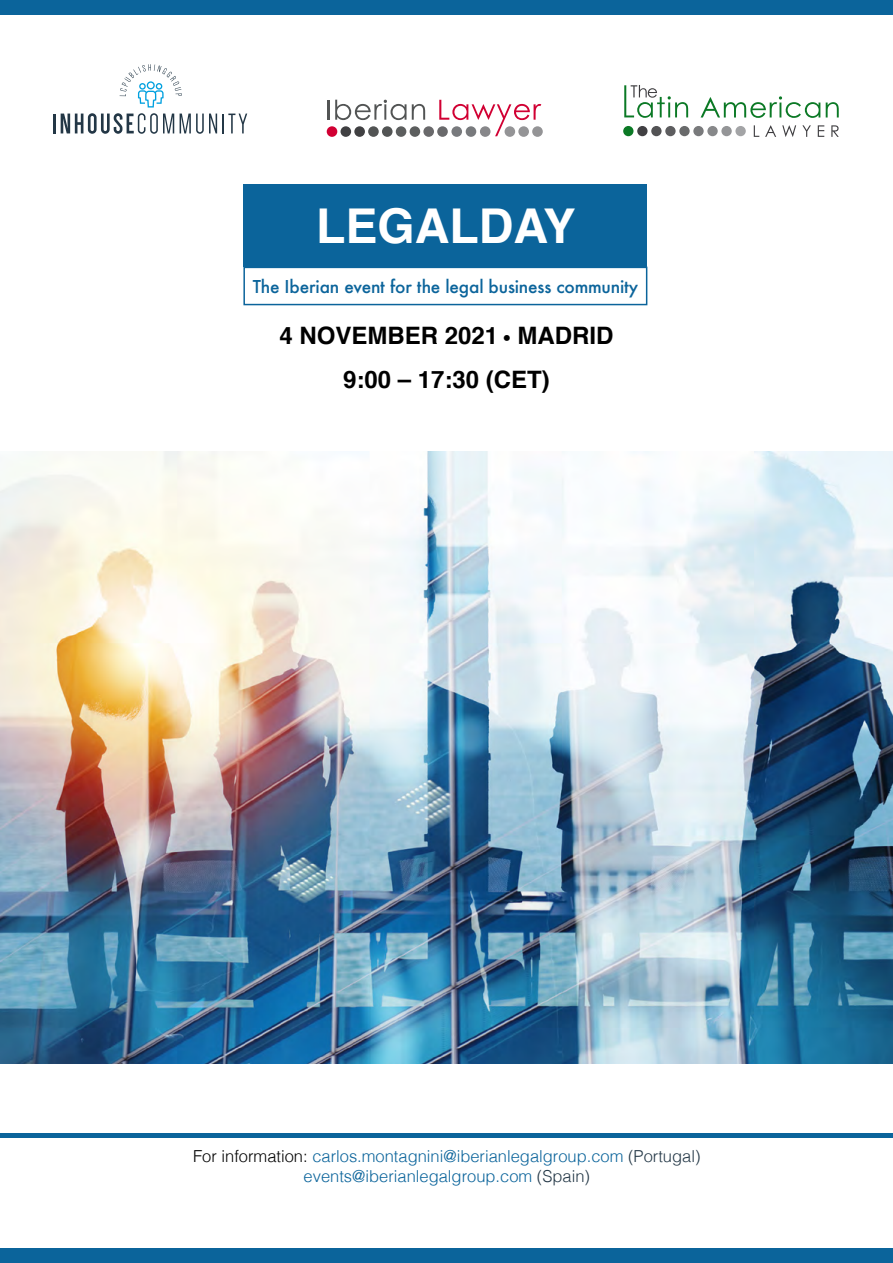
<style>
.page{position:relative;width:893px;height:1263px;background:#fff}
.page>*{position:absolute;margin:0;border:0;box-sizing:border-box;transform-origin:0 0}
.t1{font:700 48px "Helvetica";color:#fff}
.t2{font:700 24px/43.5px "Helvetica";color:#000;text-align:center}
.t3{font:500 17.25px "Futura";letter-spacing:-.01em;color:#0b649b}
.t4{font:300 16.5px/19.8px "Helvetica";color:#0b649b;text-align:center}
.s1{font-weight:300;font-size:16.5px}
.s2{color:#000}
.s3{color:#233746}
</style>
<div class="page">
<hr style="left:53px;top:114px;width:3px;height:19px;background:#233746">
<svg style="left:61px;top:64px;width:186px;height:70px"></svg>
<div style="left:243px;top:184px;width:404px;height:83px;background:#0b649b"></div>
<div style="left:0;top:0;width:893px;height:14px;background:#0b649b"></div>
<div style="left:0;top:1248px;width:893px;height:15px;background:#0b649b"></div>
<div style="left:327px;top:126px;width:10px;height:11px;background:#d10033;border-radius:50%"></div>
<div style="left:341px;top:126px;width:10px;height:11px;background:#404042;border-radius:50%"></div>
<div style="left:354px;top:126px;width:11px;height:11px;background:#404042;border-radius:50%"></div>
<div style="left:368px;top:126px;width:11px;height:11px;background:#525454;border-radius:50%"></div>
<div style="left:382px;top:126px;width:11px;height:11px;background:#525454;border-radius:50%"></div>
<div style="left:396px;top:126px;width:10px;height:11px;background:#5c5e5e;border-radius:50%"></div>
<div style="left:410px;top:126px;width:10px;height:11px;background:#5c5e5e;border-radius:50%"></div>
<div style="left:423px;top:126px;width:11px;height:11px;background:#69696b;border-radius:50%"></div>
<svg style="left:437px;top:126px;width:11px;height:11px"></svg>
<svg style="left:532px;top:126px;width:11px;height:11px"></svg>
<hr style="left:328px;top:100px;width:2px;height:20px;background:#525454">
<svg style="left:335px;top:100px;width:90px;height:20px"></svg>
<svg style="left:439px;top:100px;width:102px;height:36px"></svg>
<img style="left:0;top:452px;width:893px;height:612px">
<hr style="left:0;top:1133px;width:893px;height:4px;background:#0b649b">
<svg style="left:624px;top:85px;width:64px;height:33px"></svg>
<svg style="left:701px;top:96px;width:119px;height:22px"></svg>
<svg style="left:826px;top:102px;width:13px;height:15px"></svg>
<svg style="left:754px;top:125px;width:5px;height:12px"></svg>
<svg style="left:765px;top:125px;width:11px;height:12px"></svg>
<svg style="left:782px;top:125px;width:14px;height:12px"></svg>
<svg style="left:802px;top:125px;width:9px;height:12px"></svg>
<svg style="left:818px;top:125px;width:6px;height:12px"></svg>
<svg style="left:831px;top:125px;width:8px;height:12px"></svg>
<div style="left:623px;top:126px;width:10px;height:10px;background:#0b7925;border-radius:50%"></div>
<div style="left:637px;top:126px;width:10px;height:10px;background:#414043;border-radius:50%"></div>
<div style="left:651px;top:126px;width:11px;height:10px;background:#535355;border-radius:50%"></div>
<div style="left:665px;top:126px;width:11px;height:10px;background:#5d5d5f;border-radius:50%"></div>
<div style="left:679px;top:126px;width:11px;height:10px;background:#696a6b;border-radius:50%"></div>
<div style="left:693px;top:126px;width:11px;height:10px;background:#797a7c;border-radius:50%"></div>
<div style="left:707px;top:126px;width:11px;height:10px;background:#87888a;border-radius:50%"></div>
<div style="left:721px;top:126px;width:11px;height:10px;background:#949597;border-radius:50%"></div>
<div style="left:735px;top:126px;width:11px;height:10px;background:#a3a4a6;border-radius:50%"></div>
<div style="left:243px;top:267px;width:404px;height:38px;border:2px solid #0b649b"></div>
<h1 class="t1" style="left:316px;top:188px;width:261px">LEGALDAY</h1>
<p class="t3" style="left:253px;top:275px;width:387px">The Iberian event for the legal business community</p>
<h2 class="t2" style="left:279px;top:314px;width:336px">4 NOVEMBER 2021 <span class="s1">•</span> MADRID<br>9:00 – 17:30 (CET)</h2>
<p class="t4" style="left:193px;top:1145px;width:509px"><span class="s2">For information:</span> carlos.montagnini@iberianlegalgroup.com <span class="s3">(Portugal) </span>events@iberianlegalgroup.com <span class="s3">(Spain)</span></p>
</div>
